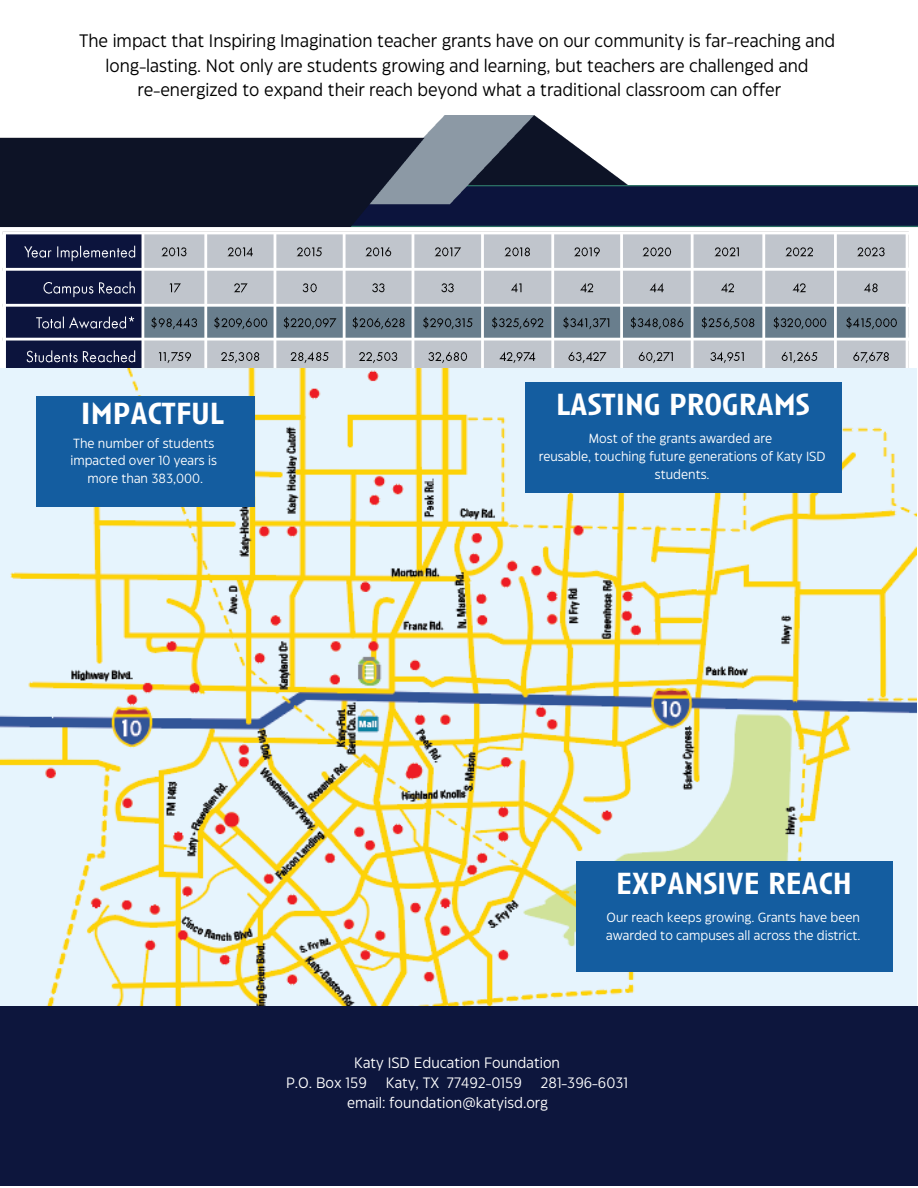
<style>
.page{position:relative;width:918px;height:1188px;background:#fff}
.page>*{position:absolute;margin:0;border:0;box-sizing:border-box;transform-origin:0 0}
.t1{font:500 31.5px "Anisette";color:#fff}
.t2{font:18px/24.8px "Eastman Grotesque";color:#000;text-align:center}
.t3{font:15px "Eastman Grotesque";color:#fff}
.t4{font:13.2px/17.7px "Eastman Grotesque";color:#fff;text-align:center}
</style>
<div class="page">
<img style="left:0;top:116px;width:918px;height:105px">
<img style="left:0;top:221px;width:918px;height:170px">
<img style="left:0;top:368px;width:916px;height:638px">
<div style="left:0;top:1006px;width:918px;height:180px;background:#0d163d"></div>
<div style="left:36px;top:396px;width:219px;height:111px;background:#145da0"></div>
<div style="left:525px;top:382px;width:316px;height:111px;background:#145da0"></div>
<div style="left:576px;top:862px;width:316px;height:110px;background:#145da0"></div>
<p class="t2" style="left:79px;top:29px;width:758px">The impact that Inspiring Imagination teacher grants have on our community is far-reaching and long-lasting. Not only are students growing and learning, but teachers are challenged and</p>
<p class="t2" style="left:138px;top:79px;width:645px">re-energized to expand their reach beyond what a traditional classroom can offer</p>
<p class="t1" style="left:81px;top:396px;width:145px">IMPACTFUL</p>
<p class="t4" style="left:73px;top:435px;width:143px">The number of students</p>
<p class="t4" style="left:71px;top:453px;width:148px">impacted over 10 years is</p>
<p class="t4" style="left:88px;top:470px;width:117px">more than 383,000.</p>
<p class="t1" style="left:556px;top:387px;width:255px">LASTING PROGRAMS</p>
<p class="t4" style="left:589px;top:431px;width:185px">Most of the grants awarded are</p>
<p class="t4" style="left:539px;top:448px;width:288px">reusable, touching future generations of Katy ISD students.</p>
<p class="t1" style="left:616px;top:866px;width:237px">EXPANSIVE REACH</p>
<p class="t4" style="left:606px;top:910px;width:256px;text-align:left">Our reach keeps growing. Grants have been awarded to campuses all across the district.</p>
<p class="t3" style="left:354px;top:1057px;width:207px">Katy ISD Education Foundation</p>
<p class="t3" style="left:286px;top:1077px;width:82px">P.O. Box 159</p>
<p class="t3" style="left:386px;top:1077px;width:137px">Katy, TX 77492-0159</p>
<p class="t3" style="left:541px;top:1077px;width:89px">281-396-6031</p>
<p class="t3" style="left:347px;top:1097px;width:202px">email: foundation@katyisd.org</p>
</div>
